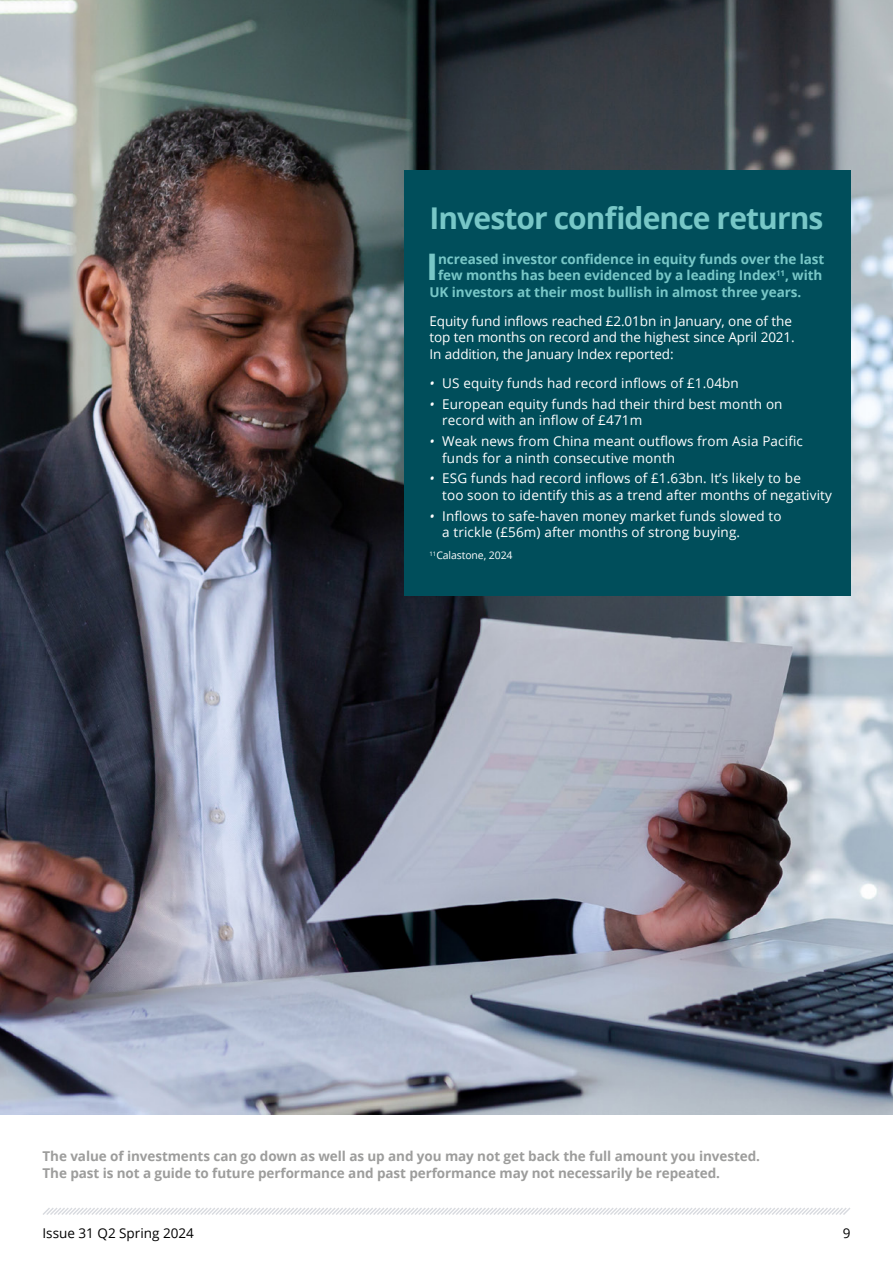
<style>
.page{position:relative;width:893px;height:1263px;background:#fff}
.page>*{position:absolute;margin:0;border:0;box-sizing:border-box;transform-origin:0 0}
.t1{font:700 36.6px "Open Sans";color:#78c7c7}
.t2{font:700 30px "Open Sans";letter-spacing:-.03em;color:#78c7c7}
.t3{font:13.5px/16.5px "Open Sans";letter-spacing:.01em;color:#fff}
.t4{font:700 13.5px/16.5px "Open Sans";letter-spacing:-.005em;color:#9d9d9c}
.t5{font:700 13.5px "Open Sans";letter-spacing:-.005em;color:#78c7c7}
.t6{font:13.5px "Open Sans";color:#000}
.t7{font:10.5px "Open Sans";letter-spacing:-.01em;color:#fff}
.s1{font-style:italic}
</style>
<div class="page">
<svg style="left:43px;top:1208px;width:807px;height:7px"></svg>
<img style="left:0;top:0;width:893px;height:1114px">
<div style="left:404px;top:170px;width:446px;height:425px;background:#004e5b"></div>
<h2 class="t2" style="left:429px;top:197px;width:396px">Investor confidence returns</h2>
<h1 class="t1" style="left:426px;top:241px;width:14px">I</h1>
<p class="t5" style="left:438px;top:249px;width:388px">ncreased investor confidence in equity funds over the last</p>
<p class="t5" style="left:438px;top:266px;width:386px">few months has been evidenced by a leading Index<sup>11</sup>, with</p>
<p class="t5" style="left:429px;top:282px;width:373px">UK investors at their most bullish in almost three years.</p>
<p class="t3" style="left:429px;top:312px;width:367px">Equity fund inflows reached £2.01bn in January, one of the top ten months on record and the highest since April 2021.<br>In addition, the January Index reported:</p>
<p class="t3" style="left:429px;top:374px;width:311px"><span class="s1">•</span> US equity funds had record inflows of £1.04bn</p>
<p class="t3" style="left:442px;top:395px;width:342px;text-indent:-13px"><span class="s1">•</span> European equity funds had their third best month on record with an inflow of £471m</p>
<p class="t3" style="left:442px;top:432px;width:362px;text-indent:-13px"><span class="s1">•</span> Weak news from China meant outflows from Asia Pacific funds for a ninth consecutive month</p>
<p class="t3" style="left:442px;top:470px;width:391px;text-indent:-13px"><span class="s1">•</span> ESG funds had record inflows of £1.63bn. It’s likely to be<br>too soon to identify this as a trend after months of negativity</p>
<p class="t3" style="left:442px;top:507px;width:341px;text-indent:-13px"><span class="s1">•</span> Inflows to safe-haven money market funds slowed to a trickle (£56m) after months of strong buying.</p>
<p class="t7" style="left:429px;top:548px;width:85px"><sup>11</sup>Calastone, 2024</p>
<p class="t4" style="left:43px;top:1148px;width:719px">The value of investments can go down as well as up and you may not get back the full amount you invested.<br>The past is not a guide to future performance and past performance may not necessarily be repeated.</p>
<p class="t6" style="left:43px;top:1224px;width:153px">Issue 31 Q2 Spring 2024</p>
<p class="t6" style="left:843px;top:1224px;width:9px">9</p>
</div>
